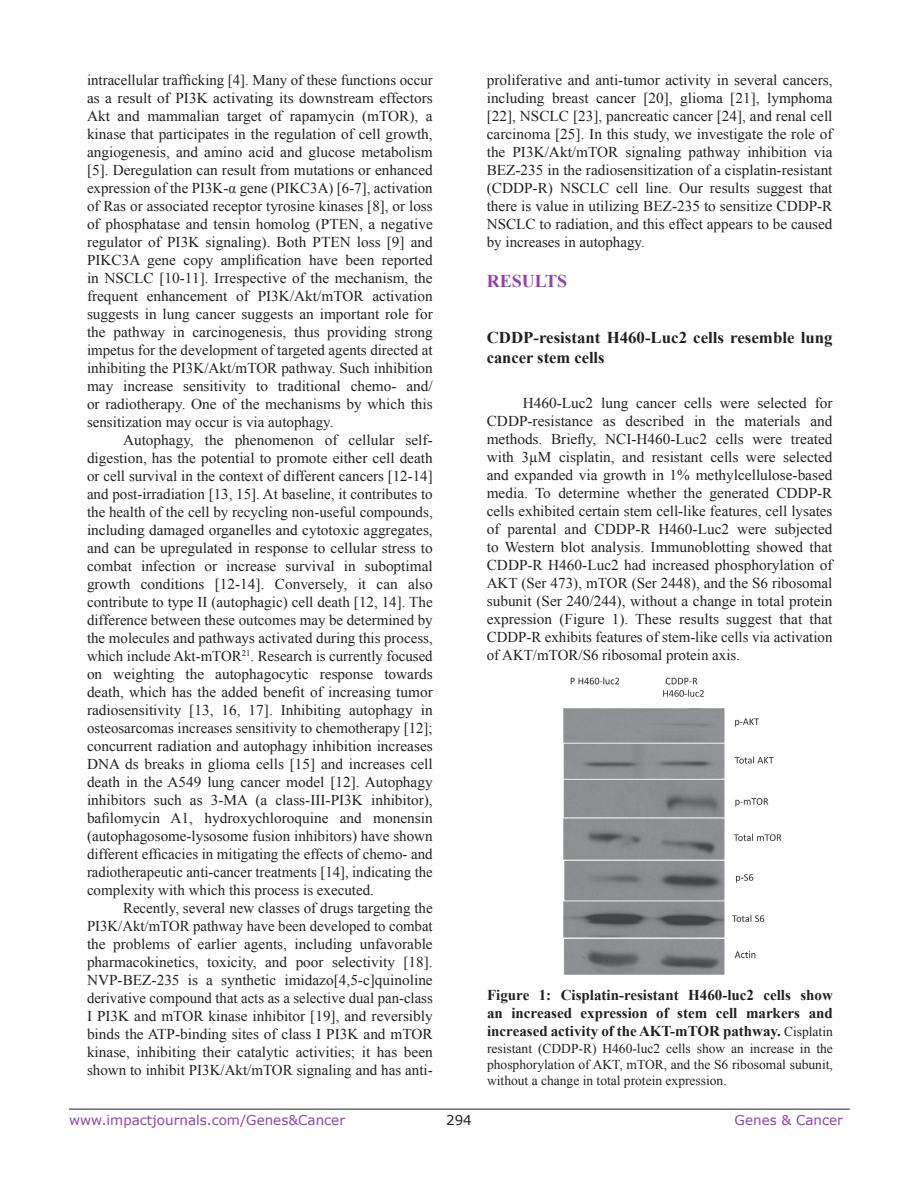
<style>
.page{position:relative;width:918px;height:1188px;background:#fff}
.page>*{position:absolute;margin:0;border:0;box-sizing:border-box;transform-origin:0 0}
.Heading{font:700 18px "Times New Roman";color:#8e44ad}
.SubHeading{font:700 16.5px/19.8px "Times New Roman";color:#221f22}
.BodyText{font:15px/18px "Times New Roman";color:#221f22;text-align:justify}
.FigureText{font:700 15px/18px "Times New Roman";color:#221f22;text-align:justify}
.FigureText-2{font:13.5px/16.2px "Times New Roman";color:#221f22;text-align:justify}
.t1{font:13.5px "Verdana";color:#8e44ad}
.t2{font:13.5px "Verdana";color:#221f22}
.s1{color:#231f20}
.s2{font-weight:400;font-size:13.5px}
</style>
<div class="page">
<hr style="left:69px;top:1109px;width:781px;height:1px;background:#231f20">
<img style="left:563px;top:677px;width:219px;height:298px">
<p class="BodyText" style="left:87px;top:71px;width:347px">intracellular trafficking [4]. Many of these functions occur as a result of PI3K activating its downstream effectors Akt and mammalian target of rapamycin (mTOR), a kinase that participates in the regulation of cell growth, angiogenesis, and amino acid and glucose metabolism [5]. Deregulation can result from mutations or enhanced expression of the PI3K-α gene (PIKC3A) [6-7], activation of Ras or associated receptor tyrosine kinases [8], or loss of phosphatase and tensin homolog (PTEN, a negative regulator of PI3K signaling). Both PTEN loss [9] and PIKC3A gene copy amplification have been reported in NSCLC [10-11]. Irrespective of the mechanism, the frequent enhancement of PI3K/Akt/mTOR activation suggests in lung cancer suggests an important role for the pathway in carcinogenesis, thus providing strong impetus for the development of targeted agents directed at inhibiting the PI3K/Akt/mTOR pathway. Such inhibition may increase sensitivity to traditional chemo- and/ or radiotherapy. One of the mechanisms by which this sensitization may occur is via autophagy.</p>
<p class="BodyText" style="left:87px;top:431px;width:347px;text-indent:36px">Autophagy, the phenomenon of cellular self&shy;digestion, has the potential to promote either cell death or cell survival in the context of different cancers [12-14] and post-irradiation [13, 15]. At baseline, it contributes to the health of the cell by recycling non-useful compounds, including damaged organelles and cytotoxic aggregates, and can be upregulated in response to cellular stress to combat infection or increase survival in suboptimal growth conditions [12-14]. Conversely, it can also contribute to type II (autophagic) cell death [12, 14]. The difference between these outcomes may be determined by the molecules and pathways activated during this process, which include Akt-mTOR<sup>21</sup>. Research is currently focused on weighting the autophagocytic response towards death, which has the added benefit of increasing tumor radiosensitivity [13, 16, 17]. Inhibiting autophagy in osteosarcomas increases sensitivity to chemotherapy [12]; concurrent radiation and autophagy inhibition increases DNA ds breaks in glioma cells [15] and increases cell death in the A549 lung cancer model [12]. Autophagy inhibitors such as 3-MA (a class-III-PI3K inhibitor), bafilomycin A1, hydroxychloroquine and monensin (autophagosome-lysosome fusion inhibitors) have shown different efficacies in mitigating the effects of chemo- and radiotherapeutic anti-cancer treatments [14], indicating the complexity with which this process is executed.</p>
<p class="BodyText" style="left:87px;top:899px;width:347px;text-indent:36px">Recently, several new classes of drugs targeting the PI3K/Akt/mTOR pathway have been developed to combat the problems of earlier agents, including unfavorable pharmacokinetics, toxicity, and poor selectivity [18].<br>NVP-BEZ-235 is a synthetic <span class="s1">imidazo[4,5-c]quinoline derivative compound</span> that acts as a selective dual pan-class I PI3K and mTOR kinase inhibitor [19], and reversibly binds the ATP-binding sites of class I PI3K and mTOR kinase, inhibiting their catalytic activities; it has been shown to inhibit PI3K/Akt/mTOR signaling and has anti-</p>
<p class="BodyText" style="left:487px;top:71px;width:347px">proliferative and anti-tumor activity in several cancers, including breast cancer [20], glioma [21], lymphoma [22], NSCLC [23], pancreatic cancer [24], and renal cell carcinoma [25]. In this study, we investigate the role of the PI3K/Akt/mTOR signaling pathway inhibition via BEZ-235 in the radiosensitization of a cisplatin-resistant (CDDP-R) NSCLC cell line. Our results suggest that there is value in utilizing BEZ-235 to sensitize CDDP-R NSCLC to radiation, and this effect appears to be caused by increases in autophagy.</p>
<p class="Heading" style="left:487px;top:269px;width:82px">RESULTS</p>
<p class="SubHeading" style="left:487px;top:327px;width:347px">CDDP-resistant H460-Luc2 cells resemble lung cancer stem cells</p>
<p class="BodyText" style="left:487px;top:393px;width:347px;text-indent:36px">H460-Luc2 lung cancer cells were selected for CDDP-resistance as described in the materials and methods. Briefly, NCI-H460-Luc2 cells were treated with 3µM cisplatin, and resistant cells were selected and expanded via growth in 1% methylcellulose-based media. To determine whether the generated CDDP-R cells exhibited certain stem cell-like features, cell lysates of parental and CDDP-R H460-Luc2 were subjected to Western blot analysis. Immunoblotting showed that CDDP-R H460-Luc2 had increased phosphorylation of AKT (Ser 473), mTOR (Ser 2448), and the S6 ribosomal subunit (Ser 240/244), without a change in total protein expression (Figure 1). These results suggest that that CDDP-R exhibits features of stem-like cells via activation of AKT/mTOR/S6 ribosomal protein axis.</p>
<p class="FigureText" style="left:487px;top:986px;width:347px">Figure 1: Cisplatin-resistant H460-luc2 cells show an increased expression of stem cell markers and increased activity of the AKT-mTOR pathway. <span class="s2">Cisplatin</span></p>
<p class="FigureText-2" style="left:487px;top:1040px;width:347px">resistant (CDDP-R) H460-luc2 cells show an increase in the phosphorylation of AKT, mTOR, and the S6 ribosomal subunit, without a change in total protein expression.</p>
<p class="t1" style="left:69px;top:1111px;width:278px">www.impactjournals.com/Genes&amp;Cancer</p>
<p class="t2" style="left:446px;top:1111px;width:27px">294</p>
<p class="t1" style="left:735px;top:1111px;width:110px">Genes &amp; Cancer</p>
</div>
